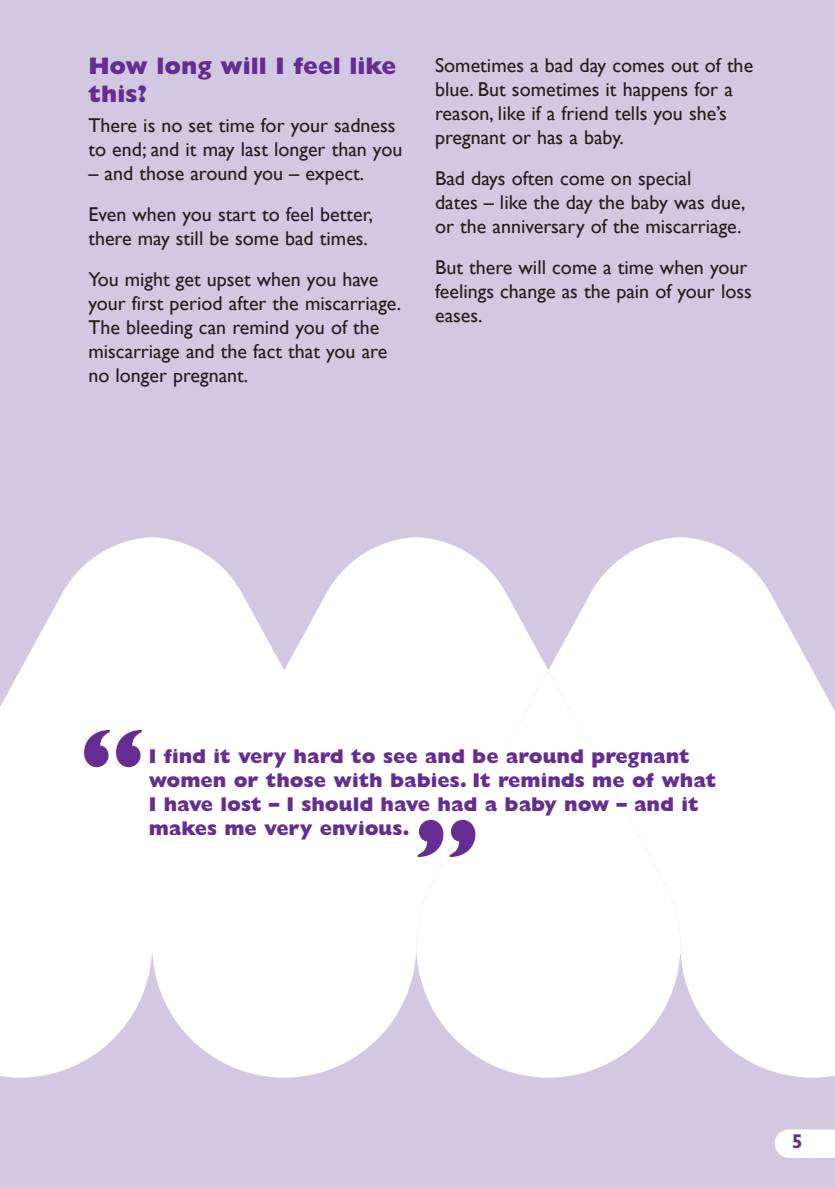
<style>
.page{position:relative;width:835px;height:1187px;background:#fff}
.page>*{position:absolute;margin:0;border:0;box-sizing:border-box;transform-origin:0 0}
.t1{font:800 96px "Gill Sans";color:#652d91}
.t2{font:800 24px/28px "Gill Sans";color:#652d91}
.t3{font:20px/24px "Gill Sans";color:#231f20}
.t4{font:800 20px/24px "Gill Sans";color:#652d91}
.t5{font:700 20px "Gill Sans";color:#652d91}
</style>
<div class="page">
<div style="left:0;top:0;width:835px;height:1186px;background:#d3c8e2"></div>
<svg style="left:775px;top:1129px;width:60px;height:28px;background:#fcfbfd"></svg>
<svg style="left:0;top:537px;width:548px;height:540px;background:#f8f6fa"></svg>
<svg style="left:549px;top:537px;width:286px;height:540px;fill:#fff"></svg>
<svg style="left:416px;top:670px;width:264px;height:407px;background:#fbfbfc"></svg>
<p class="t2" style="left:88px;top:54px;width:309px">How long will I feel like this?</p>
<p class="t3" style="left:88px;top:113px;width:315px">There is no set time for your sadness to end; and it may last longer than you</p>
<p class="t3" style="left:88px;top:152px;width:286px;line-height:41px">– and those around you – expect.<br>Even when you start to feel better,</p>
<p class="t3" style="left:88px;top:217px;width:291px;line-height:41px">there may still be some bad times.<br>You might get upset when you have</p>
<p class="t3" style="left:88px;top:291px;width:314px">your first period after the miscarriage.<br>The bleeding can remind you of the miscarriage and the fact that you are no longer pregnant.</p>
<p class="t3" style="left:435px;top:53px;width:320px">Sometimes a bad day comes out of the blue. But sometimes it happens for a reason, like if a friend tells you she’s pregnant or has a baby.</p>
<p class="t3" style="left:435px;top:166px;width:312px">Bad days often come on special<br>dates – like the day the baby was due, or the anniversary of the miscarriage.</p>
<p class="t3" style="left:435px;top:255px;width:318px">But there will come a time when your feelings change as the pain of your loss eases.</p>
<h1 class="t1" style="left:78px;top:727px;width:69px">“</h1>
<p class="t4" style="left:149px;top:746px;width:569px">I find it very hard to see and be around pregnant women or those with babies. It reminds me of what I have lost – I should have had a baby now – and it makes me very envious.</p>
<h1 class="t1" style="left:481px;top:859px;width:69px;rotate:-180deg">“</h1>
<p class="t5" style="left:792px;top:1133px;width:13px">5</p>
</div>
